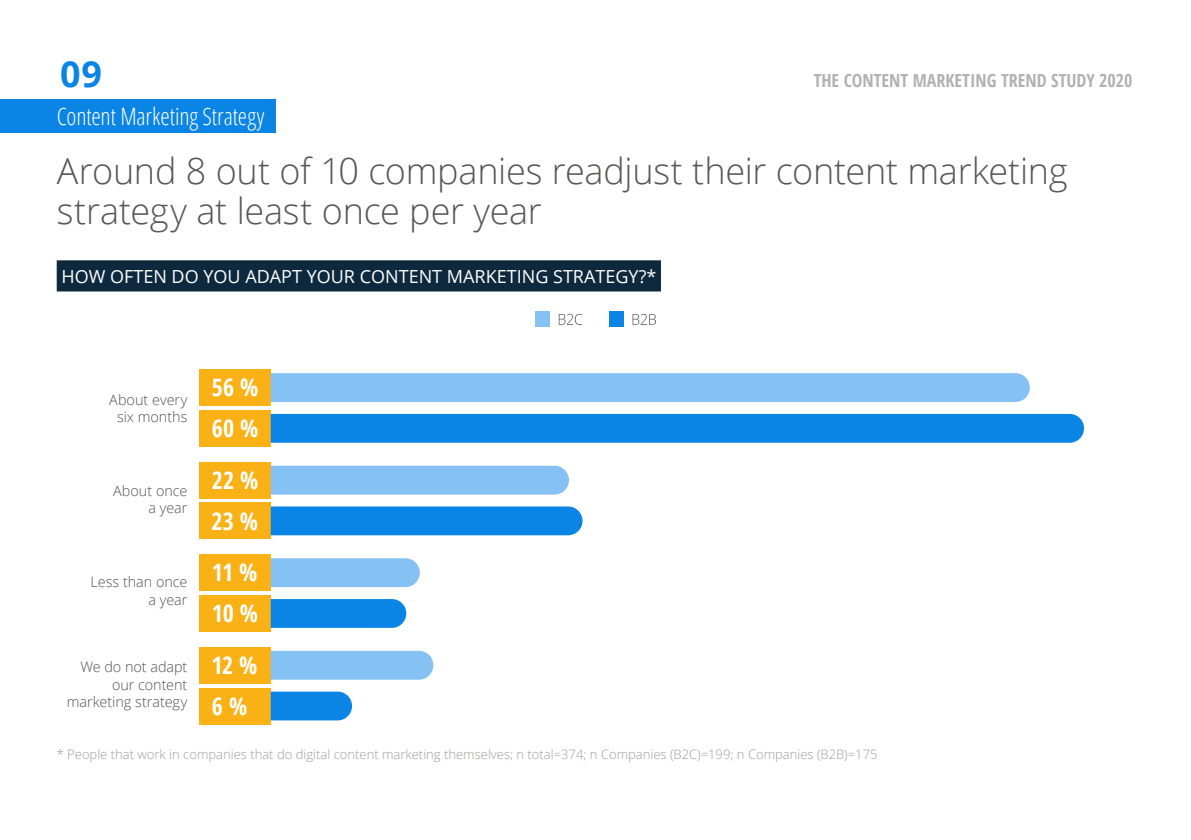
<style>
.page{position:relative;width:1191px;height:840px;background:#fff}
.page>*{position:absolute;margin:0;border:0;box-sizing:border-box;transform-origin:0 0}
.t1{font:300 36px/40px "Open Sans";letter-spacing:-.005em;color:#575756}
.t2{font:700 36px "Open Sans";color:#0a85e6}
.t3{font:300 condensed 24px "Open Sans";letter-spacing:-.005em;color:#fff}
.t4{font:700 condensed 24px/40.8px "Open Sans";color:#fff}
.t5{font:18px "Open Sans";color:#fff}
.t6{font:700 condensed 18px "Open Sans";color:#b3b2b2}
.t7{font:300 14.4px/17.2px "Open Sans";letter-spacing:-.005em;color:#515151;text-align:right}
.t8{font:300 13px "Open Sans";color:#9d9d9c}
</style>
<div class="page">
<div style="left:199px;top:369px;width:72px;height:36px;background:#f9b116"></div>
<div style="left:199px;top:410px;width:72px;height:36px;background:#f9b116"></div>
<div style="left:199px;top:462px;width:72px;height:36px;background:#f9b116"></div>
<div style="left:199px;top:502px;width:71px;height:36px;background:#f9b116"></div>
<div style="left:199px;top:554px;width:72px;height:36px;background:#f9b116"></div>
<div style="left:199px;top:595px;width:72px;height:36px;background:#f9b116"></div>
<div style="left:199px;top:647px;width:71px;height:36px;background:#f9b116"></div>
<div style="left:199px;top:687px;width:72px;height:36px;background:#f9b116"></div>
<div style="left:271px;top:413px;width:813px;height:29px;background:#0a85e6"></div>
<div style="left:271px;top:506px;width:311px;height:29px;background:#0a85e6"></div>
<div style="left:271px;top:599px;width:135px;height:28px;background:#0a85e6"></div>
<svg style="left:271px;top:691px;width:81px;height:29px;background:#178be7"></svg>
<div style="left:271px;top:373px;width:758px;height:29px;background:#85c2f3"></div>
<div style="left:271px;top:465px;width:298px;height:29px;background:#85c2f3"></div>
<div style="left:271px;top:558px;width:149px;height:28px;background:#85c2f3"></div>
<div style="left:271px;top:650px;width:162px;height:29px;background:#85c2f3"></div>
<div style="left:535px;top:311px;width:14px;height:16px;background:#85c2f3"></div>
<div style="left:609px;top:311px;width:14px;height:16px;background:#0a85e6"></div>
<svg style="left:632px;top:314px;width:24px;height:10px"></svg>
<svg style="left:559px;top:313px;width:23px;height:12px"></svg>
<div style="left:0;top:99px;width:276px;height:34px;background:#0a85e6"></div>
<div style="left:57px;top:260px;width:604px;height:31px;background:#0e293d"></div>
<h1 class="t2" style="left:60px;top:48px;width:43px">09</h1>
<h2 class="t3" style="left:57px;top:99px;width:209px">Content Marketing Strategy</h2>
<h3 class="t6" style="left:813px;top:68px;width:320px">THE CONTENT MARKETING TREND STUDY 2020</h3>
<h1 class="t1" style="left:57px;top:149px;width:1012px">Around 8 out of 10 companies readjust their content marketing strategy at least once per year</h1>
<h3 class="t5" style="left:61px;top:264px;width:596px">HOW OFTEN DO YOU ADAPT YOUR CONTENT MARKETING STRATEGY?*</h3>
<p class="t7" style="left:109px;top:390px;width:80px;text-align:center">About every six months</p>
<p class="t7" style="left:113px;top:481px;width:76px">About once a year</p>
<p class="t7" style="left:91px;top:572px;width:98px">Less than once a year</p>
<p class="t7" style="left:67px;top:657px;width:122px">We do not adapt our content marketing strategy</p>
<h2 class="t4" style="left:212px;top:366px;width:48px">56 %<br>60 %</h2>
<h2 class="t4" style="left:212px;top:459px;width:48px">22 %<br>23 %</h2>
<h2 class="t4" style="left:212px;top:551px;width:47px">11 %<br>10 %</h2>
<h2 class="t4" style="left:212px;top:644px;width:47px">12 %<br>6 %</h2>
<p class="t8" style="left:57px;top:745px;width:822px">* People that work in companies that do digital content marketing themselves; n total=374; n Companies (B2C)=199; n Companies (B2B)=175</p>
</div>
